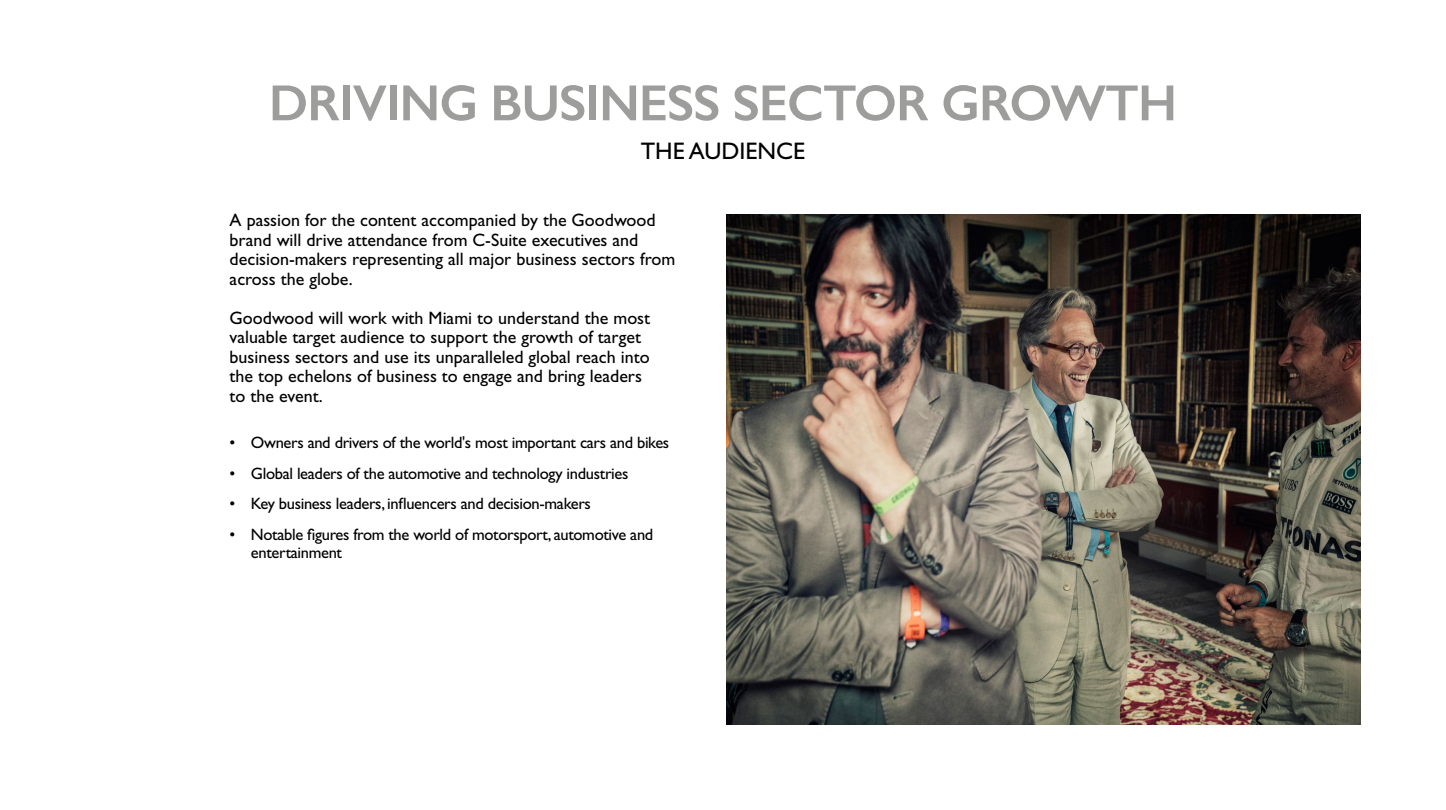
<style>
.page{position:relative;width:1446px;height:810px;background:#fff}
.page>*{position:absolute;margin:0;border:0;box-sizing:border-box;transform-origin:0 0}
.t1{font:600 51px "Gill Sans";letter-spacing:-.02em;color:#9d9d9c}
.t2{font:24px "Gill Sans";color:#000}
.t3{font:18px/19.5px "Gill Sans";color:#000}
.t4{font:16.5px/18px "Gill Sans";letter-spacing:-.02em;color:#000}
</style>
<div class="page">
<img style="left:726px;top:214px;width:635px;height:511px">
<h1 class="t1" style="left:269px;top:72px;width:910px">DRIVING BUSINESS SECTOR GROWTH</h1>
<h2 class="t2" style="left:641px;top:137px;width:166px">THE AUDIENCE</h2>
<p class="t3" style="left:230px;top:211px;width:447px">A passion for the content accompanied by the Goodwood brand will drive attendance from C-Suite executives and decision-makers representing all major business sectors from across the globe.</p>
<p class="t3" style="left:230px;top:308px;width:422px">Goodwood will work with Miami to understand the most valuable target audience to support the growth of target business sectors and use its unparalleled global reach into the top echelons of business to engage and bring leaders to the event.</p>
<p class="t4" style="left:230px;top:433px;width:441px">• Owners and drivers of the world's most important cars and bikes</p>
<p class="t4" style="left:230px;top:464px;width:400px">• Global leaders of the automotive and technology industries</p>
<p class="t4" style="left:230px;top:495px;width:363px">• Key business leaders, influencers and decision-makers</p>
<p class="t4" style="left:251px;top:526px;width:404px;text-indent:-21px">• Notable figures from the world of motorsport, automotive and entertainment</p>
</div>
